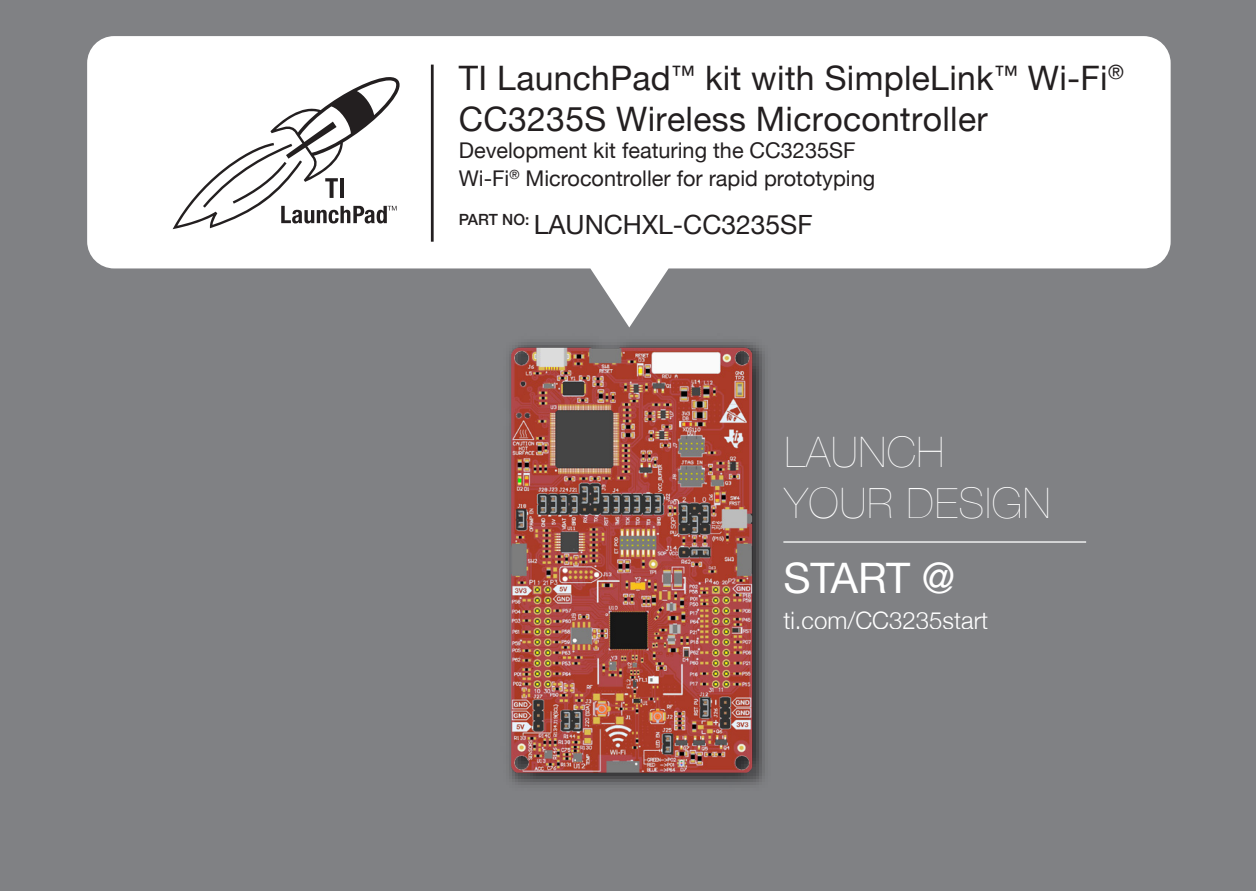
<style>
.page{position:relative;width:1256px;height:891px;background:#fff}
.page>*{position:absolute;margin:0;border:0;box-sizing:border-box;transform-origin:0 0}
.t1{font:200 42px/51px "Helvetica Neue";letter-spacing:.025em;color:#fff}
.t2{font:42px "Helvetica Neue";letter-spacing:-.01em;color:#fff}
.t3{font:33.6px/40.5px "Helvetica Neue";letter-spacing:.01em;color:#231f20}
.t4{font:26.4px "Helvetica Neue";color:#231f20}
.t5{font:300 24px "Helvetica Neue";color:#fff}
.t6{font:21.6px/27.6px "Helvetica Neue";color:#231f20}
</style>
<div class="page">
<div style="left:0;top:0;width:1256px;height:890px;background:#808184"></div>
<svg style="left:87px;top:36px;width:1083px;height:291px;fill:#fff"></svg>
<hr style="left:783px;top:541px;width:303px;height:1px;background:#fff">
<svg style="left:173px;top:77px;width:227px;height:152px;background:#e1e1e1"></svg>
<hr style="left:340px;top:178px;width:4px;height:20px;background:#231f20">
<hr style="left:431px;top:65px;width:3px;height:176px;background:#231f20">
<img style="left:509px;top:342px;width:256px;height:443px">
<img style="left:509px;top:343px;width:247px;height:432px">
<h2 class="t3" style="left:459px;top:60px;width:666px">TI LaunchPad<sup>™</sup> kit with SimpleLink<sup>™</sup> Wi-Fi<sup>®<br></sup>CC3235S Wireless Microcontroller</h2>
<p class="t6" style="left:459px;top:138px;width:418px">Development kit featuring the CC3235SF<br>Wi-Fi<sup>®</sup> Microcontroller for rapid prototyping</p>
<p class="t4" style="left:459px;top:206px;width:355px"><sup>PART</sup> <sup>NO:</sup> LAUNCHXL-CC3235SF</p>
<h1 class="t1" style="left:785px;top:424px;width:267px">LAUNCH<br>YOUR DESIGN</h1>
<h1 class="t2" style="left:783px;top:547px;width:174px">START @</h1>
<p class="t5" style="left:783px;top:600px;width:206px">ti.com/CC3235start</p>
</div>
